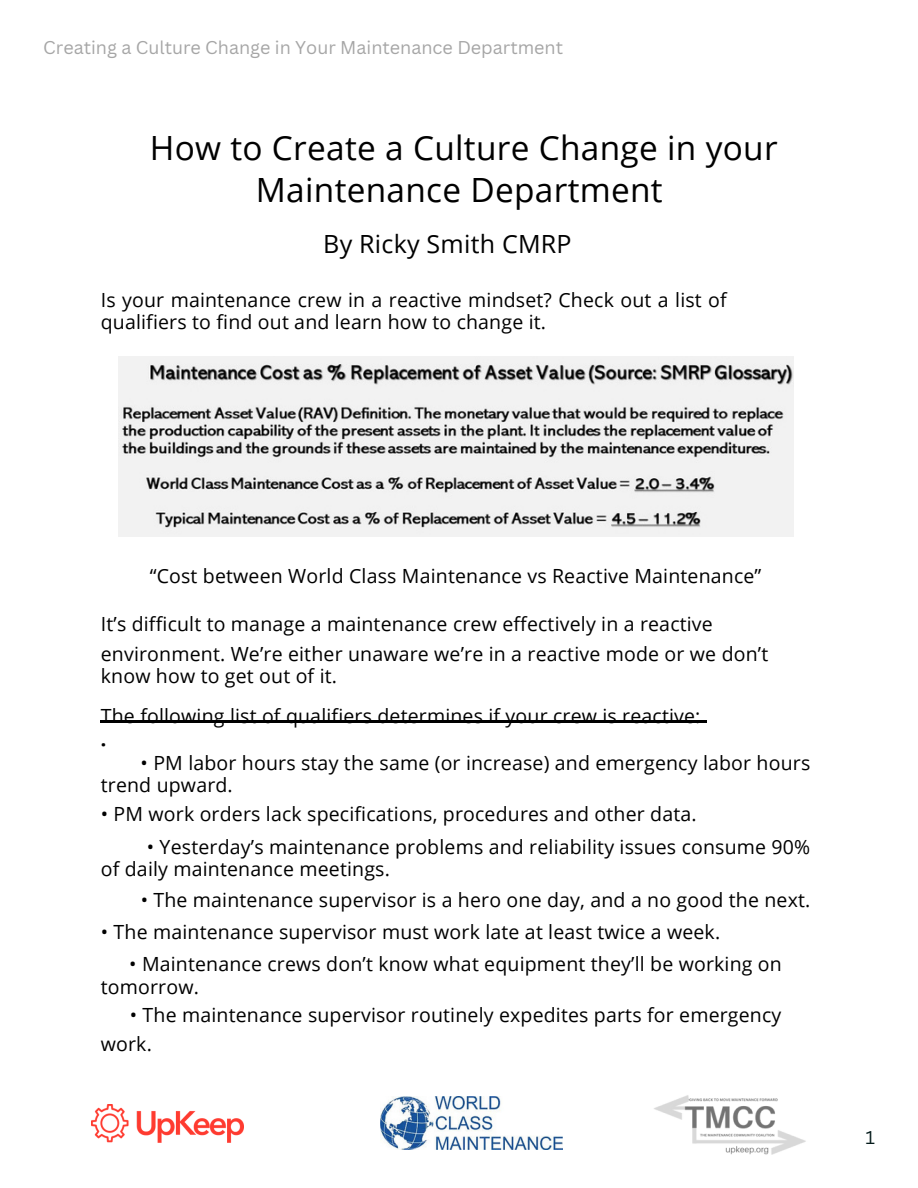
<style>
.page{position:relative;width:918px;height:1188px;background:#fff}
.page>*{position:absolute;margin:0;border:0;box-sizing:border-box;transform-origin:0 0}
.t1{font:33.45px/41.7px "Open Sans";letter-spacing:.01em;color:#000;text-align:center}
.t2{font:25.05px "Open Sans";letter-spacing:.01em;color:#000}
.t3{font:19.5px/21.9px "Open Sans";letter-spacing:.01em;color:#000}
.t4{font:18px "Canva Sans";color:#a6a6a6}
.t5{font:18px "Canva Sans";color:#051b1b}
.t6{font:13.8px "IBM Plex Sans";color:#000}
</style>
<div class="page">
<hr style="left:101px;top:721px;width:606px;height:2px;background:#000">
<img style="left:118px;top:356px;width:675px;height:180px">
<img style="left:92px;top:1104px;width:152px;height:39px">
<img style="left:381px;top:1096px;width:182px;height:53px">
<img style="left:654px;top:1095px;width:152px;height:60px">
<p class="t4" style="left:43px;top:35px;width:521px">Creating a Culture Change in Your Maintenance Department</p>
<h1 class="t1" style="left:150px;top:126px;width:629px">How to Create a Culture Change in your<br>Maintenance Department</h1>
<p class="t2" style="left:323px;top:226px;width:250px">By Ricky Smith CMRP</p>
<p class="t3" style="left:101px;top:288px;width:628px">Is your maintenance crew in a reactive mindset? Check out a list of qualifiers to find out and learn how to change it.</p>
<p class="t3" style="left:150px;top:565px;width:613px">“Cost between World Class Maintenance vs Reactive Maintenance”</p>
<p class="t3" style="left:101px;top:609px;width:669px;line-height:29.2px">It’s difficult to manage a maintenance crew effectively in a reactive environment. We’re either unaware we’re in a reactive mode or we don’t</p>
<p class="t3" style="left:101px;top:655px;width:601px;line-height:40.7px">know how to get out of it.<br>The following list of qualifiers determines if your crew is reactive:</p>
<p class="t6" style="left:101px;top:735px;width:7px">•</p>
<p class="t3" style="left:101px;top:752px;width:711px;text-indent:40px">• PM labor hours stay the same (or increase) and emergency labor hours trend upward.</p>
<p class="t3" style="left:101px;top:803px;width:597px">• PM work orders lack specifications, procedures and other data.</p>
<p class="t3" style="left:101px;top:835px;width:711px;text-indent:46px">• Yesterday’s maintenance problems and reliability issues consume 90% of daily maintenance meetings.</p>
<p class="t3" style="left:141px;top:888px;width:671px">• The maintenance supervisor is a hero one day, and a no good the next.</p>
<p class="t3" style="left:101px;top:921px;width:621px">• The maintenance supervisor must work late at least twice a week.</p>
<p class="t3" style="left:101px;top:952px;width:683px;line-height:23px;text-indent:28px">• Maintenance crews don’t know what equipment they’ll be working on tomorrow.</p>
<p class="t3" style="left:101px;top:1000px;width:682px;line-height:29.2px;text-indent:29px">• The maintenance supervisor routinely expedites parts for emergency work.</p>
<p class="t5" style="left:865px;top:1125px;width:11px">1</p>
</div>
